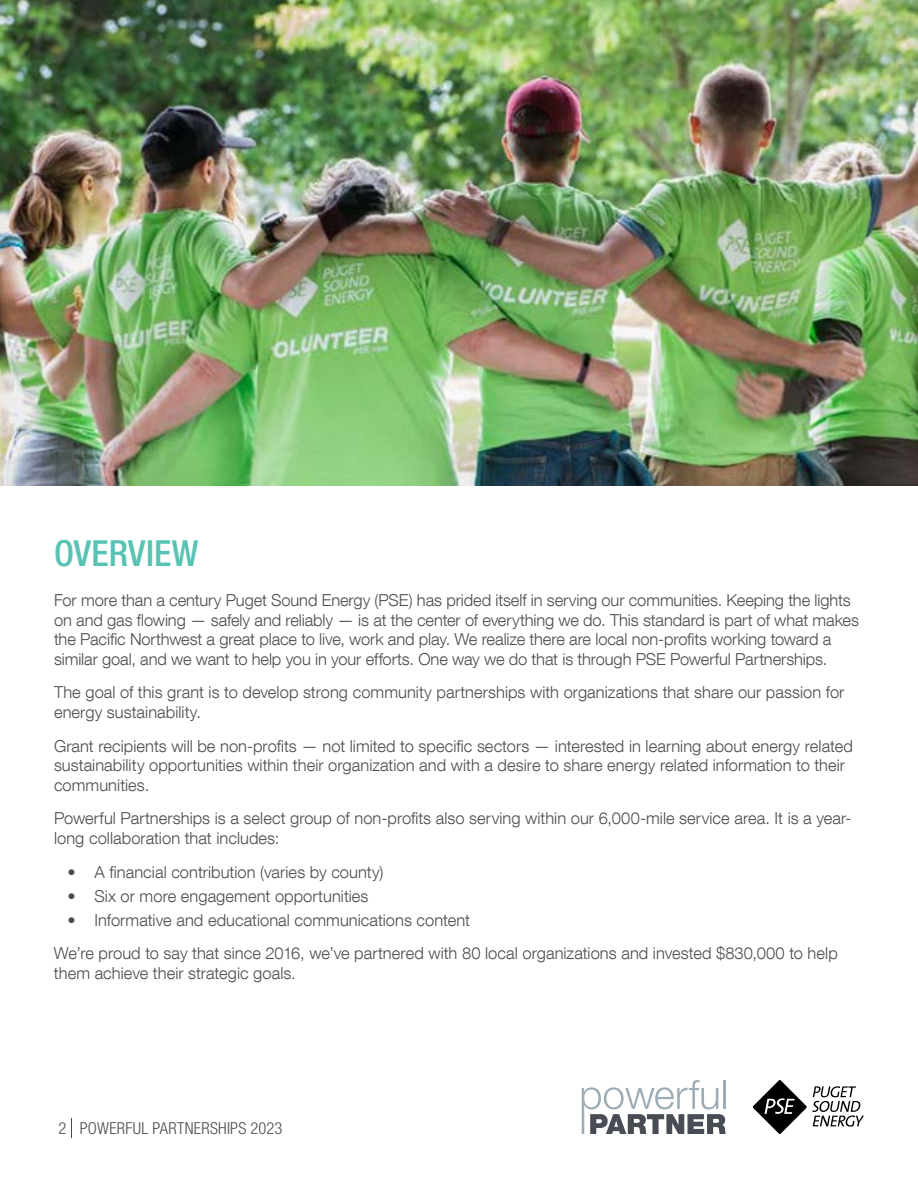
<style>
.page{position:relative;width:918px;height:1188px;background:#fff}
.page>*{position:absolute;margin:0;border:0;box-sizing:border-box;transform-origin:0 0}
.t1{font:500 condensed 36px "Helvetica Neue LT Com";letter-spacing:.005em;color:#58c3b4}
.t2{font:300 16.5px/19.8px "Helvetica Neue LT Com";color:#4d4d4f}
.t3{font:300 condensed 16.5px "Helvetica Neue LT Com";letter-spacing:.015em;color:#4d4d4f}
</style>
<div class="page">
<svg style="left:71px;top:1118px;width:1px;height:20px"></svg>
<svg style="left:582px;top:1080px;width:144px;height:54px"></svg>
<svg style="left:753px;top:1080px;width:111px;height:54px"></svg>
<img style="left:0;top:0;width:918px;height:486px">
<h1 class="t1" style="left:54px;top:532px;width:146px">OVERVIEW</h1>
<p class="t2" style="left:54px;top:590px;width:807px">For more than a century Puget Sound Energy (PSE) has prided itself in serving our communities. Keeping the lights on and gas flowing — safely and reliably — is at the center of everything we do. This standard is part of what makes the Pacific Northwest a great place to live, work and play. We realize there are local non-profits working toward a similar goal, and we want to help you in your efforts. One way we do that is through PSE Powerful Partnerships.</p>
<p class="t2" style="left:54px;top:682px;width:792px">The goal of this grant is to develop strong community partnerships with organizations that share our passion for energy sustainability.</p>
<p class="t2" style="left:54px;top:735px;width:800px">Grant recipients will be non-profits — not limited to specific sectors — interested in learning about energy related sustainability opportunities within their organization and with a desire to share energy related information to their communities.</p>
<p class="t2" style="left:54px;top:808px;width:799px">Powerful Partnerships is a select group of non-profits also serving within our 6,000-mile service area. It is a year&shy;long collaboration that includes:</p>
<p class="t2" style="left:67px;top:861px;width:318px">• A financial contribution (varies by county)</p>
<p class="t2" style="left:67px;top:886px;width:303px">• Six or more engagement opportunities</p>
<p class="t2" style="left:54px;top:903px;width:785px;line-height:33.3px;text-indent:14px">• Informative and educational communications content<br>We’re proud to say that since 2016, we’ve partnered with 80 local organizations and invested $830,000 to help</p>
<p class="t2" style="left:54px;top:963px;width:243px">them achieve their strategic goals.</p>
<p class="t3" style="left:58px;top:1119px;width:225px">2 POWERFUL PARTNERSHIPS 2023</p>
</div>
